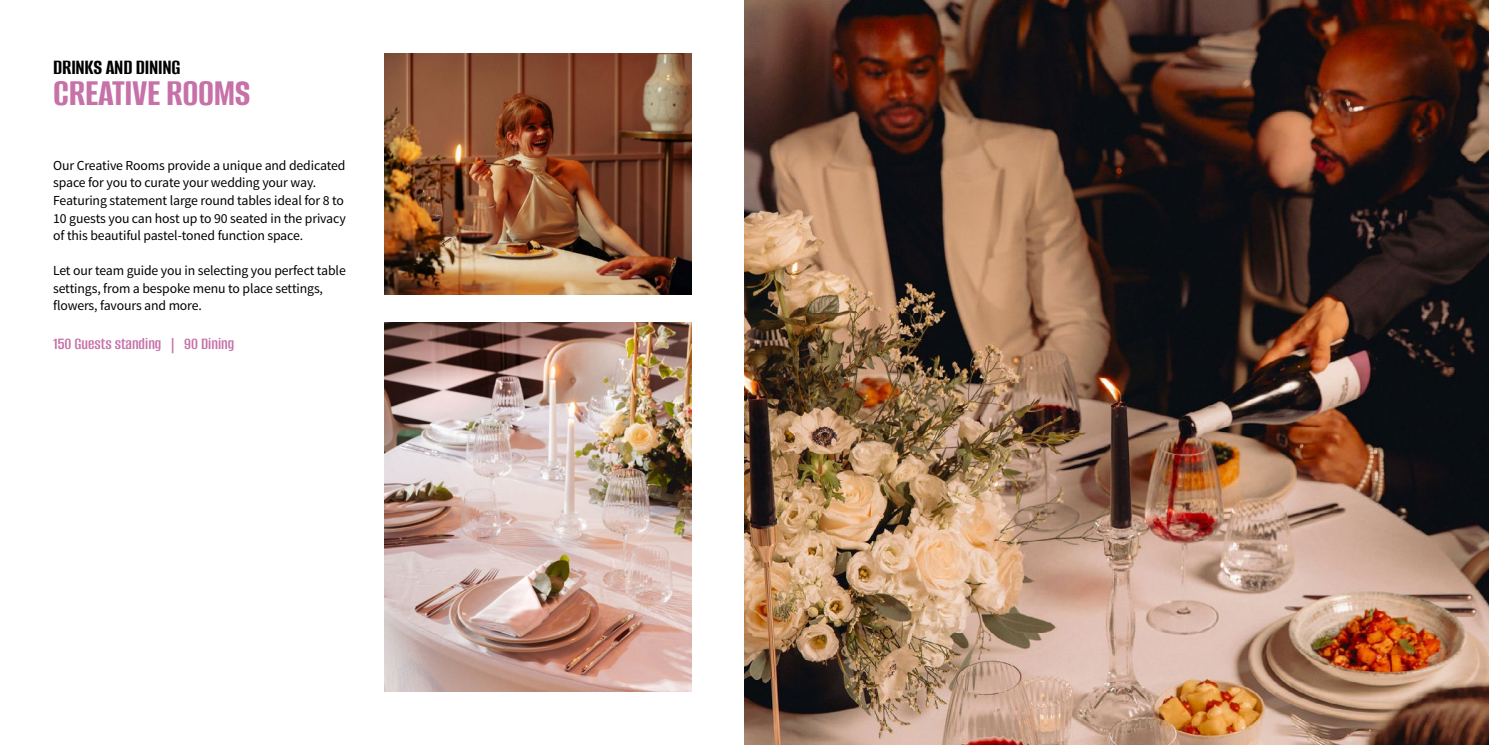
<style>
.page{position:relative;width:1489px;height:745px;background:#fff}
.page>*{position:absolute;margin:0;border:0;box-sizing:border-box;transform-origin:0 0}
.t1{font:700 40px "Alumni Sans";letter-spacing:-.01em;color:#c671a8}
.t2{font:700 22.5px "Alumni Sans";letter-spacing:-.01em;color:#000}
.t3{font:600 17.5px "Alumni Sans";color:#c671a8}
.t4{font:13.75px/17.5px "Source Sans Pro";letter-spacing:-.01em;color:#000}
</style>
<div class="page">
<img style="left:384px;top:322px;width:307px;height:369px">
<img style="left:384px;top:53px;width:307px;height:241px">
<img style="left:744px;top:0;width:744px;height:744px">
<h2 class="t2" style="left:53px;top:56px;width:129px">DRINKS AND DINING</h2>
<h1 class="t1" style="left:53px;top:73px;width:199px">CREATIVE ROOMS</h1>
<p class="t4" style="left:53px;top:157px;width:294px">Our Creative Rooms provide a unique and dedicated space for you to curate your wedding your way.<br>Featuring statement large round tables ideal for 8 to 10 guests you can host up to 90 seated in the privacy of this beautiful pastel-toned function space.</p>
<p class="t4" style="left:53px;top:262px;width:294px">Let our team guide you in selecting you perfect table settings, from a bespoke menu to place settings, flowers, favours and more.</p>
<p class="t3" style="left:53px;top:335px;width:182px">150 Guests standing | 90 Dining</p>
</div>
